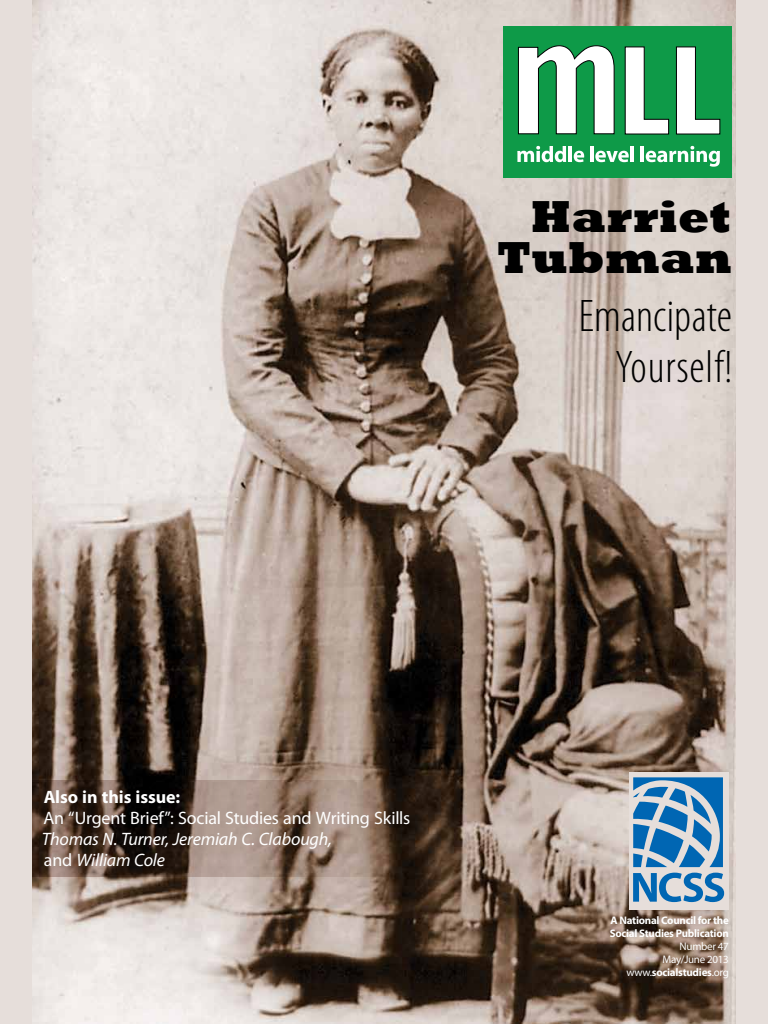
<style>
.page{position:relative;width:768px;height:1024px;background:#fff}
.page>*{position:absolute;margin:0;border:0;box-sizing:border-box;transform-origin:0 0}
.t1{font:300 condensed 46px/51.1px "Myriad Pro";letter-spacing:.005em;color:#000;text-align:right}
.t2{font:800 46px/41px "Rockwell";letter-spacing:.005em;color:#000;text-align:right}
.t3{font:italic 18px/21px "Myriad Pro";letter-spacing:-.01em;color:#fff}
.t4{font:18px "Myriad Pro";letter-spacing:-.01em;color:#fff}
.t5{font:700 18px "Myriad Pro";letter-spacing:-.005em;color:#fff}
.t6{font:700 11px/13px "Myriad Pro";letter-spacing:-.025em;color:#fff}
.t7{font:11px/13px "Myriad Pro";letter-spacing:-.025em;color:#fff;text-align:right}
.s1{font-style:normal}
.s2{font-weight:700}
</style>
<div class="page">
<img style="left:31px;top:0;width:706px;height:1024px">
<div style="left:503px;top:26px;width:229px;height:151px;background:#0e9a48"></div>
<svg style="left:518px;top:45px;width:96px;height:89px"></svg>
<svg style="left:625px;top:47px;width:44px;height:87px"></svg>
<svg style="left:676px;top:47px;width:44px;height:87px"></svg>
<svg style="left:517px;top:146px;width:49px;height:16px"></svg>
<hr style="left:568px;top:146px;width:4px;height:16px;background:#fff">
<svg style="left:574px;top:151px;width:10px;height:11px"></svg>
<hr style="left:590px;top:146px;width:4px;height:16px;background:#fff">
<svg style="left:595px;top:151px;width:34px;height:11px"></svg>
<hr style="left:630px;top:146px;width:4px;height:16px;background:#fff">
<hr style="left:640px;top:146px;width:4px;height:16px;background:#fff">
<svg style="left:646px;top:146px;width:74px;height:21px"></svg>
<svg style="left:31px;top:780px;width:393px;height:97px;background:#6a584d"></svg>
<div style="left:629px;top:772px;width:100px;height:138px;background:#e6deda"></div>
<svg style="left:633px;top:777px;width:90px;height:90px"></svg>
<svg style="left:633px;top:873px;width:91px;height:29px"></svg>
<div style="left:737px;top:0;width:31px;height:1024px;background:#e6deda"></div>
<div style="left:0;top:0;width:31px;height:1024px;background:#e6deda"></div>
<h1 class="t2" style="left:497px;top:197px;width:237px">Harriet<br>Tubman</h1>
<h1 class="t1" style="left:579px;top:291px;width:155px">Emancipate<br>Yourself!</h1>
<p class="t5" style="left:44px;top:785px;width:138px">Also in this issue:</p>
<p class="t4" style="left:43px;top:807px;width:369px">An “Urgent Brief”: Social Studies and Writing Skills</p>
<p class="t3" style="left:42px;top:828px;width:292px">Thomas N. Turner, Jeremiah C. Clabough, <span class="s1">and</span> William Cole</p>
<p class="t6" style="left:610px;top:914px;width:121px">A National Council for the<br>Social Studies Publication</p>
<p class="t7" style="left:627px;top:940px;width:104px">Number 47<br>May/June 2013 www.<span class="s2">socialstudies</span>.org</p>
</div>
